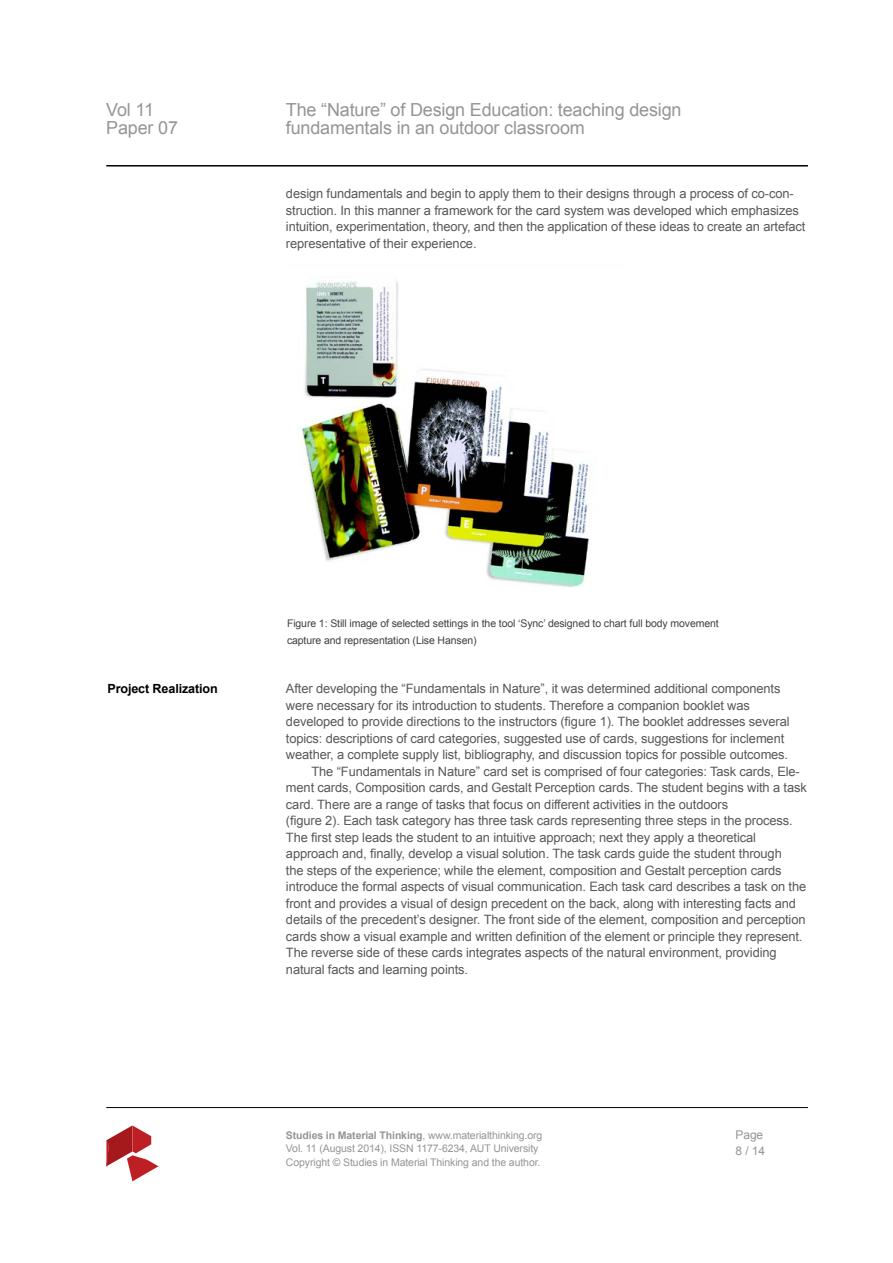
<style>
.page{position:relative;width:893px;height:1263px;background:#fff}
.page>*{position:absolute;margin:0;border:0;box-sizing:border-box;transform-origin:0 0}
.t1{font:18px/18px "Arial";letter-spacing:-.01em;color:#939598}
.t2{font:12.9px/16.5px "Arial";letter-spacing:-.01em;color:#58595b}
.t3{font:700 12.6px "Arial";letter-spacing:-.01em;color:#000}
.t4{font:12px/16.5px "Arial";letter-spacing:-.01em;color:#939598}
.t5{font:10.5px/13.5px "Arial";letter-spacing:-.01em;color:#939598}
.t6{font:10.5px/16.5px "Arial";letter-spacing:-.01em;color:#414042}
.s1{font-weight:700}
</style>
<div class="page">
<hr style="left:106px;top:165px;width:702px;height:2px;background:#000">
<hr style="left:106px;top:1107px;width:702px;height:1px;background:#000">
<svg style="left:106px;top:1125px;width:52px;height:56px"></svg>
<img style="left:297px;top:280px;width:292px;height:307px">
<h1 class="t1" style="left:106px;top:100px;width:73px">Vol 11<br>Paper 07</h1>
<h1 class="t1" style="left:286px;top:100px;width:397px">The “Nature” of Design Education: teaching design fundamentals in an outdoor classroom</h1>
<p class="t2" style="left:286px;top:185px;width:521px">design fundamentals and begin to apply them to their designs through a process of co-con&shy;struction. In this manner a framework for the card system was developed which emphasizes intuition, experimentation, theory, and then the application of these ideas to create an artefact representative of their experience.</p>
<p class="t3" style="left:107px;top:680px;width:112px">Project Realization</p>
<p class="t6" style="left:287px;top:615px;width:433px">Figure 1: Still image of selected settings in the tool ‘Sync’ designed to chart full body movement capture and representation (Lise Hansen)</p>
<p class="t2" style="left:286px;top:680px;width:496px">After developing the “Fundamentals in Nature”, it was determined additional components</p>
<p class="t2" style="left:286px;top:697px;width:465px">were necessary for its introduction to students. Therefore a companion booklet was</p>
<p class="t2" style="left:286px;top:713px;width:505px">developed to provide directions to the instructors (figure 1). The booklet addresses several</p>
<p class="t2" style="left:286px;top:730px;width:500px">topics: descriptions of card categories, suggested use of cards, suggestions for inclement</p>
<p class="t2" style="left:286px;top:746px;width:504px">weather, a complete supply list, bibliography, and discussion topics for possible outcomes.</p>
<p class="t2" style="left:311px;top:763px;width:490px">The “Fundamentals in Nature” card set is comprised of four categories: Task cards, Ele-</p>
<p class="t2" style="left:286px;top:779px;width:522px">ment cards, Composition cards, and Gestalt Perception cards. The student begins with a task</p>
<p class="t2" style="left:286px;top:796px;width:444px">card. There are a range of tasks that focus on different activities in the outdoors</p>
<p class="t2" style="left:286px;top:812px;width:508px">(figure 2). Each task category has three task cards representing three steps in the process.</p>
<p class="t2" style="left:286px;top:829px;width:472px">The first step leads the student to an intuitive approach; next they apply a theoretical</p>
<p class="t2" style="left:286px;top:845px;width:497px">approach and, finally, develop a visual solution. The task cards guide the student through</p>
<p class="t2" style="left:286px;top:862px;width:497px">the steps of the experience; while the element, composition and Gestalt perception cards</p>
<p class="t2" style="left:286px;top:878px;width:522px">introduce the formal aspects of visual communication. Each task card describes a task on the</p>
<p class="t2" style="left:286px;top:895px;width:512px">front and provides a visual of design precedent on the back, along with interesting facts and</p>
<p class="t2" style="left:286px;top:911px;width:521px">details of the precedent’s designer. The front side of the element, composition and perception</p>
<p class="t2" style="left:286px;top:928px;width:518px">cards show a visual example and written definition of the element or principle they represent.</p>
<p class="t2" style="left:286px;top:944px;width:492px">The reverse side of these cards integrates aspects of the natural environment, providing</p>
<p class="t2" style="left:286px;top:961px;width:184px">natural facts and learning points.</p>
<p class="t5" style="left:286px;top:1128px;width:258px"><span class="s1">Studies in Material Thinking</span>, www.materialthinking.org<br>Vol. 11 (August 2014), ISSN 1177-6234, AUT University<br>Copyright © Studies in Material Thinking and the author.</p>
<p class="t4" style="left:736px;top:1126px;width:31px">Page<br>8 / 14</p>
</div>
